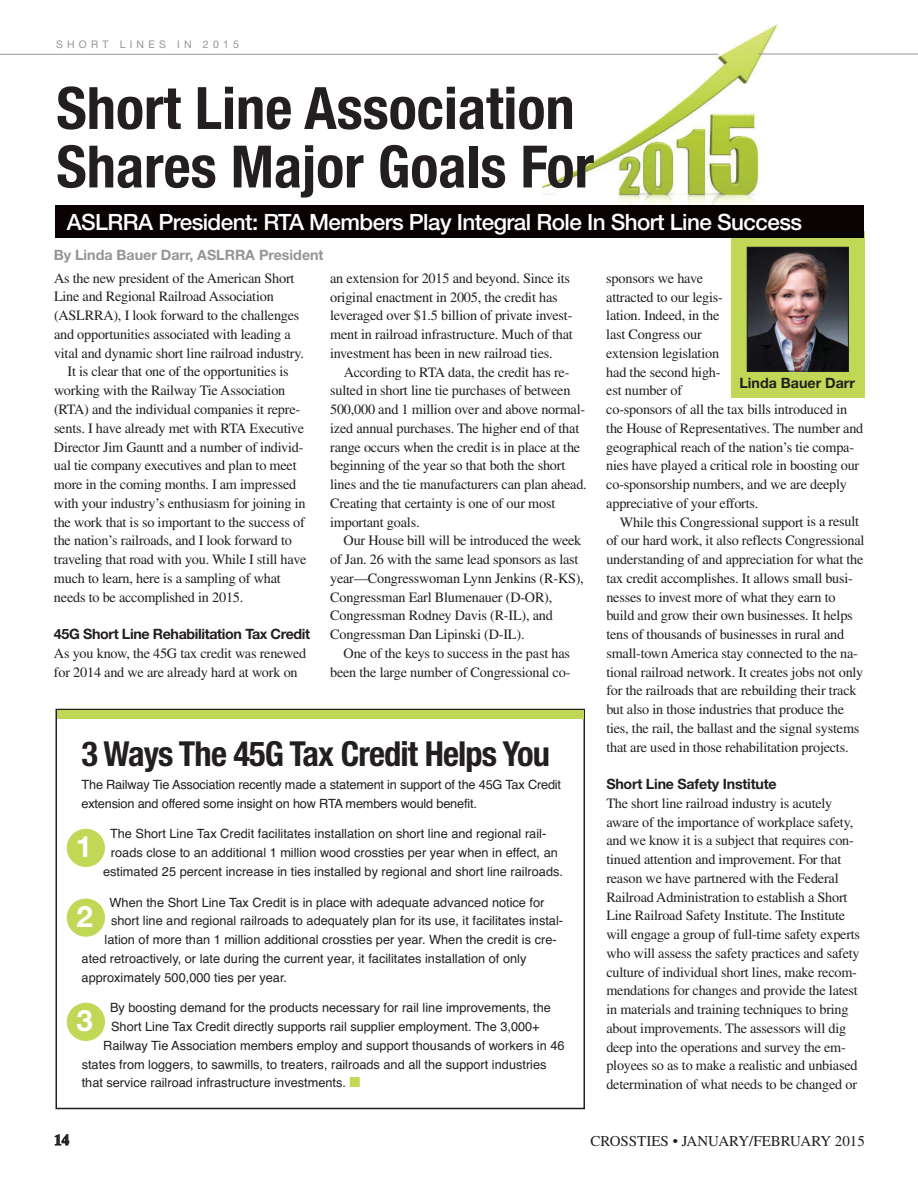
<style>
.page{position:relative;width:918px;height:1188px;background:#fff}
.page>*{position:absolute;margin:0;border:0;box-sizing:border-box;transform-origin:0 0}
.t1{font:700 condensed 58.5px/58.5px "Helvetica Neue";color:#231f20}
.t2{font:700 condensed 34.5px "Helvetica Neue";letter-spacing:-.025em;color:#231f20}
.t3{font:700 29.55px "Helvetica Neue";color:#fff}
.t4{font:500 22.5px "Helvetica Neue";letter-spacing:-.025em;color:#fff}
.t5{font:15px "Times";color:#231f20}
.t6{font:700 15px "Times";color:#231f20}
.t7{font:14.25px/18.8px "Times";letter-spacing:-.015em;color:#231f20}
.t8{font:700 14.25px "Helvetica Neue";letter-spacing:-.015em;color:#231f20}
.t9{font:700 14.25px "Helvetica Neue";color:#939598}
.t10{font:12.75px/18.8px "Helvetica";color:#231f20}
.t11{font:10.5px "Helvetica Neue";letter-spacing:.4em;color:#939598}
.s1{color:#c1d756}
</style>
<div class="page">
<img style="left:543px;top:24px;width:243px;height:182px">
<div style="left:56px;top:709px;width:529px;height:400px;border:2px solid #231f20"></div>
<hr style="left:0;top:54px;width:718px;height:1px;background:#939598">
<hr style="left:758px;top:54px;width:160px;height:1px;background:#939598">
<div style="left:731px;top:231px;width:133px;height:166px;background:#c1d756"></div>
<div style="left:55px;top:206px;width:809px;height:32px;background:#080302"></div>
<img style="left:749px;top:249px;width:98px;height:120px">
<div style="left:747px;top:247px;width:102px;height:124px;border:1px solid #231f20"></div>
<div style="left:57px;top:710px;width:527px;height:9px;background:#c1d756"></div>
<div style="left:67px;top:829px;width:38px;height:38px;background:#c1d756;border-radius:50%"></div>
<div style="left:67px;top:898px;width:38px;height:39px;background:#c1d756;border-radius:50%"></div>
<div style="left:67px;top:1003px;width:38px;height:38px;background:#c1d756;border-radius:50%"></div>
<svg style="left:55px;top:1134px;width:14px;height:11px"></svg>
<p class="t11" style="left:56px;top:38px;width:184px">SHORT LINES IN 2015</p>
<h1 class="t1" style="left:56px;top:84px;width:539px">Short Line Association<br>Shares Major Goals For</h1>
<h3 class="t4" style="left:67px;top:214px;width:737px">ASLRRA President: RTA Members Play Integral Role In Short Line Success</h3>
<p class="t9" style="left:54px;top:250px;width:271px">By Linda Bauer Darr, ASLRRA President</p>
<p class="t7" style="left:54px;top:270px;width:242px">As the new president of the American Short</p>
<p class="t7" style="left:54px;top:289px;width:221px">Line and Regional Railroad Association</p>
<p class="t7" style="left:54px;top:307px;width:247px">(ASLRRA), I look forward to the challenges</p>
<p class="t7" style="left:54px;top:326px;width:238px">and opportunities associated with leading a</p>
<p class="t7" style="left:54px;top:345px;width:252px">vital and dynamic short line railroad industry.</p>
<p class="t7" style="left:67px;top:364px;width:223px">It is clear that one of the opportunities is</p>
<p class="t7" style="left:54px;top:382px;width:233px">working with the Railway Tie Association</p>
<p class="t7" style="left:54px;top:401px;width:248px">(RTA) and the individual companies it repre-</p>
<p class="t7" style="left:54px;top:420px;width:252px">sents. I have already met with RTA Executive</p>
<p class="t7" style="left:54px;top:439px;width:251px">Director Jim Gauntt and a number of individ-</p>
<p class="t7" style="left:54px;top:457px;width:244px">ual tie company executives and plan to meet</p>
<p class="t7" style="left:54px;top:476px;width:244px">more in the coming months. I am impressed</p>
<p class="t7" style="left:54px;top:495px;width:253px">with your industry’s enthusiasm for joining in</p>
<p class="t7" style="left:54px;top:514px;width:252px">the work that is so important to the success of</p>
<p class="t7" style="left:54px;top:532px;width:240px">the nation’s railroads, and I look forward to</p>
<p class="t7" style="left:54px;top:551px;width:254px">traveling that road with you. While I still have</p>
<p class="t7" style="left:54px;top:570px;width:228px">much to learn, here is a sampling of what</p>
<p class="t7" style="left:54px;top:589px;width:191px">needs to be accomplished in 2015.</p>
<p class="t8" style="left:54px;top:629px;width:258px">45G Short Line Rehabilitation Tax Credit</p>
<p class="t7" style="left:54px;top:645px;width:254px">As you know, the 45G tax credit was renewed for 2014 and we are already hard at work on</p>
<p class="t7" style="left:330px;top:270px;width:244px">an extension for 2015 and beyond. Since its original enactment in 2005, the credit has leveraged over $1.5 billion of private invest&shy;ment in railroad infrastructure. Much of that investment has been in new railroad ties.</p>
<p class="t7" style="left:330px;top:364px;width:258px;text-indent:14px">According to RTA data, the credit has re&shy;sulted in short line tie purchases of between 500,000 and 1 million over and above normal&shy;ized annual purchases. The higher end of that range occurs when the credit is in place at the beginning of the year so that both the short lines and the tie manufacturers can plan ahead.<br>Creating that certainty is one of our most important goals.</p>
<p class="t7" style="left:330px;top:533px;width:255px;text-indent:13px">Our House bill will be introduced the week of Jan. 26 with the same lead sponsors as last year—Congresswoman Lynn Jenkins (R-KS), Congressman Earl Blumenauer (D-OR), Congressman Rodney Davis (R-IL), and Congressman Dan Lipinski (D-IL).</p>
<p class="t7" style="left:330px;top:645px;width:242px;text-align:right">One of the keys to success in the past has been the large number of Congressional co-</p>
<h2 class="t2" style="left:82px;top:741px;width:470px">3 Ways The 45G Tax Credit Helps You</h2>
<p class="t10" style="left:82px;top:776px;width:481px">The Railway Tie Association recently made a statement in support of the 45G Tax Credit extension and offered some insight on how RTA members would benefit.</p>
<p class="t10" style="left:110px;top:826px;width:438px">The Short Line Tax Credit facilitates installation on short line and regional rail-</p>
<p class="t10" style="left:111px;top:845px;width:448px">roads close to an additional 1 million wood crossties per year when in effect, an</p>
<p class="t10" style="left:103px;top:863px;width:461px">estimated 25 percent increase in ties installed by regional and short line railroads.</p>
<p class="t10" style="left:110px;top:894px;width:436px">When the Short Line Tax Credit is in place with adequate advanced notice for</p>
<p class="t10" style="left:111px;top:913px;width:454px">short line and regional railroads to adequately plan for its use, it facilitates instal-</p>
<p class="t10" style="left:105px;top:932px;width:454px">lation of more than 1 million additional crossties per year. When the credit is cre-</p>
<p class="t10" style="left:82px;top:950px;width:446px">ated retroactively, or late during the current year, it facilitates installation of only</p>
<p class="t10" style="left:82px;top:969px;width:207px">approximately 500,000 ties per year.</p>
<p class="t10" style="left:110px;top:1000px;width:442px">By boosting demand for the products necessary for rail line improvements, the</p>
<p class="t10" style="left:111px;top:1019px;width:430px">Short Line Tax Credit directly supports rail supplier employment. The 3,000+</p>
<p class="t10" style="left:103px;top:1037px;width:463px">Railway Tie Association members employ and support thousands of workers in 46</p>
<p class="t10" style="left:82px;top:1056px;width:466px">states from loggers, to sawmills, to treaters, railroads and all the support industries</p>
<p class="t10" style="left:82px;top:1075px;width:280px">that service railroad infrastructure investments. <span class="s1">■</span></p>
<h3 class="t3" style="left:76px;top:836px;width:18px">1</h3>
<h3 class="t3" style="left:76px;top:906px;width:18px">2</h3>
<h3 class="t3" style="left:76px;top:1010px;width:18px">3</h3>
<p class="t7" style="left:606px;top:270px;width:259px">sponsors we have<br>attracted to our legis-<br>lation. Indeed, in the<br>last Congress our<br>extension legislation<br>had the second high-<br>est number of<br>co-sponsors of all the tax bills introduced in the House of Representatives. The number and geographical reach of the nation’s tie compa&shy;nies have played a critical role in boosting our co-sponsorship numbers, and we are deeply appreciative of your efforts.</p>
<p class="t7" style="left:606px;top:514px;width:260px;text-indent:13px">While this Congressional support is a result of our hard work, it also reflects Congressional understanding of and appreciation for what the tax credit accomplishes. It allows small busi&shy;nesses to invest more of what they earn to build and grow their own businesses. It helps tens of thousands of businesses in rural and small-town America stay connected to the na&shy;tional railroad network. It creates jobs not only for the railroads that are rebuilding their track but also in those industries that produce the ties, the rail, the ballast and the signal systems that are used in those rehabilitation projects.</p>
<p class="t8" style="left:606px;top:779px;width:172px">Short Line Safety Institute</p>
<p class="t7" style="left:606px;top:795px;width:255px">The short line railroad industry is acutely aware of the importance of workplace safety, and we know it is a subject that requires con&shy;tinued attention and improvement. For that reason we have partnered with the Federal Railroad Administration to establish a Short Line Railroad Safety Institute. The Institute will engage a group of full-time safety experts who will assess the safety practices and safety culture of individual short lines, make recom&shy;mendations for changes and provide the latest in materials and training techniques to bring about improvements. The assessors will dig deep into the operations and survey the em&shy;ployees so as to make a realistic and unbiased determination of what needs to be changed or</p>
<p class="t8" style="left:740px;top:378px;width:117px">Linda Bauer Darr</p>
<p class="t6" style="left:54px;top:1131px;width:16px">14</p>
<p class="t5" style="left:590px;top:1135px;width:276px">CROSSTIES • JANUARY/FEBRUARY 2015</p>
</div>
